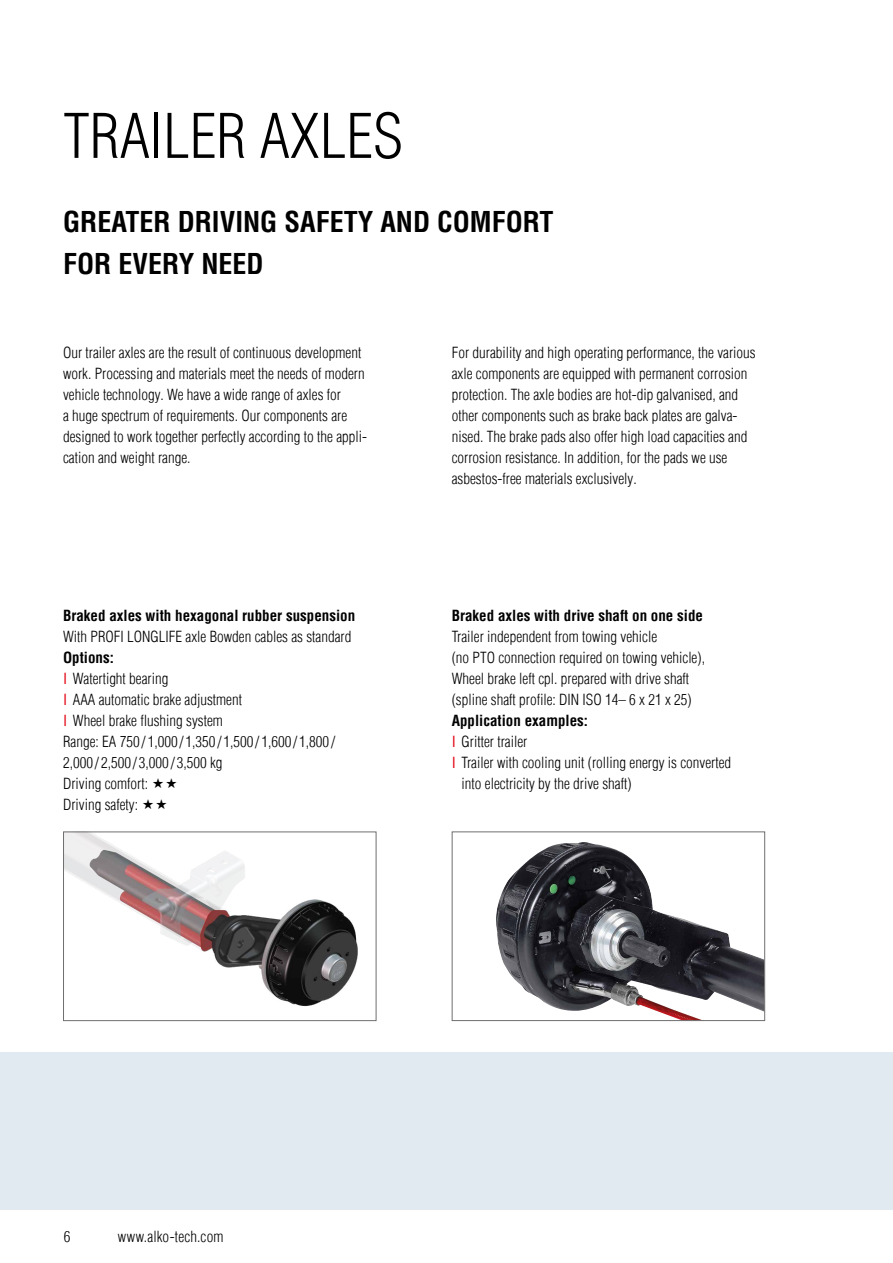
<style>
.page{position:relative;width:893px;height:1263px;background:#fff}
.page>*{position:absolute;margin:0;border:0;box-sizing:border-box;transform-origin:0 0}
.t1{font:300 condensed 60px "Helvetica Com";color:#000}
.t2{font:700 condensed 28.05px/42.2px "Helvetica Com";color:#000}
.t3{font:300 condensed 15px/21px "Helvetica Com";color:#000}
.t4{font:700 condensed 15px "Helvetica Com";color:#000}
.s1{font-weight:700}
.s2{font-weight:400;color:#e30613}
</style>
<div class="page">
<img style="left:496px;top:842px;width:267px;height:177px">
<div style="left:452px;top:831px;width:313px;height:190px;border:1px solid #706f6f"></div>
<img style="left:65px;top:833px;width:293px;height:174px">
<div style="left:63px;top:831px;width:313px;height:190px;border:1px solid #706f6f"></div>
<div style="left:0;top:1052px;width:893px;height:158px;background:#e1eaf0"></div>
<h1 class="t1" style="left:63px;top:98px;width:341px">TRAILER AXLES</h1>
<h2 class="t2" style="left:63px;top:199px;width:492px">GREATER DRIVING SAFETY AND COMFORT<br>FOR EVERY NEED</h2>
<p class="t3" style="left:63px;top:342px;width:306px">Our trailer axles are the result of continuous development work. Processing and materials meet the needs of modern vehicle technology. We have a wide range of axles for<br>a huge spectrum of requirements. Our components are designed to work together perfectly according to the appli&shy;cation and weight range.</p>
<p class="t3" style="left:452px;top:342px;width:306px">For durability and high operating performance, the various axle components are equipped with permanent corrosion protection. The axle bodies are hot-dip galvanised, and other components such as brake back plates are galva&shy;nised. The brake pads also offer high load capacities and corrosion resistance. In addition, for the pads we use asbestos-free materials exclusively.</p>
<p class="t4" style="left:63px;top:605px;width:294px">Braked axles with hexagonal rubber suspension</p>
<p class="t3" style="left:63px;top:626px;width:290px">With PROFI LONGLIFE axle Bowden cables as standard</p>
<p class="t3" style="left:63px;top:647px;width:274px"><span class="s1">Options:<br></span><span class="s2">I</span> Watertight bearing<br><span class="s2">I</span> AAA automatic brake adjustment<br><span class="s2">I</span> Wheel brake flushing system<br>Range: EA 750 / 1,000 / 1,350 / 1,500 / 1,600 / 1,800 /<br>2,000 / 2,500 / 3,000 / 3,500 kg<br>Driving comfort:<br>Driving safety:</p>
<p class="t4" style="left:452px;top:605px;width:253px">Braked axles with drive shaft on one side</p>
<p class="t3" style="left:452px;top:626px;width:255px">Trailer independent from towing vehicle<br>(no PTO connection required on towing vehicle), Wheel brake left cpl. prepared with drive shaft (spline shaft profile: DIN ISO 14– 6 x 21 x 25)</p>
<p class="t4" style="left:452px;top:711px;width:138px">Application examples:</p>
<p class="t3" style="left:452px;top:731px;width:77px"><span class="s2">I</span> Gritter trailer</p>
<p class="t3" style="left:452px;top:752px;width:281px"><span class="s2">I</span> Trailer with cooling unit (rolling energy is converted</p>
<p class="t3" style="left:462px;top:773px;width:171px">into electricity by the drive shaft)</p>
<p class="t3" style="left:64px;top:1226px;width:8px">6</p>
<p class="t3" style="left:118px;top:1226px;width:107px">www.alko-tech.com</p>
</div>
